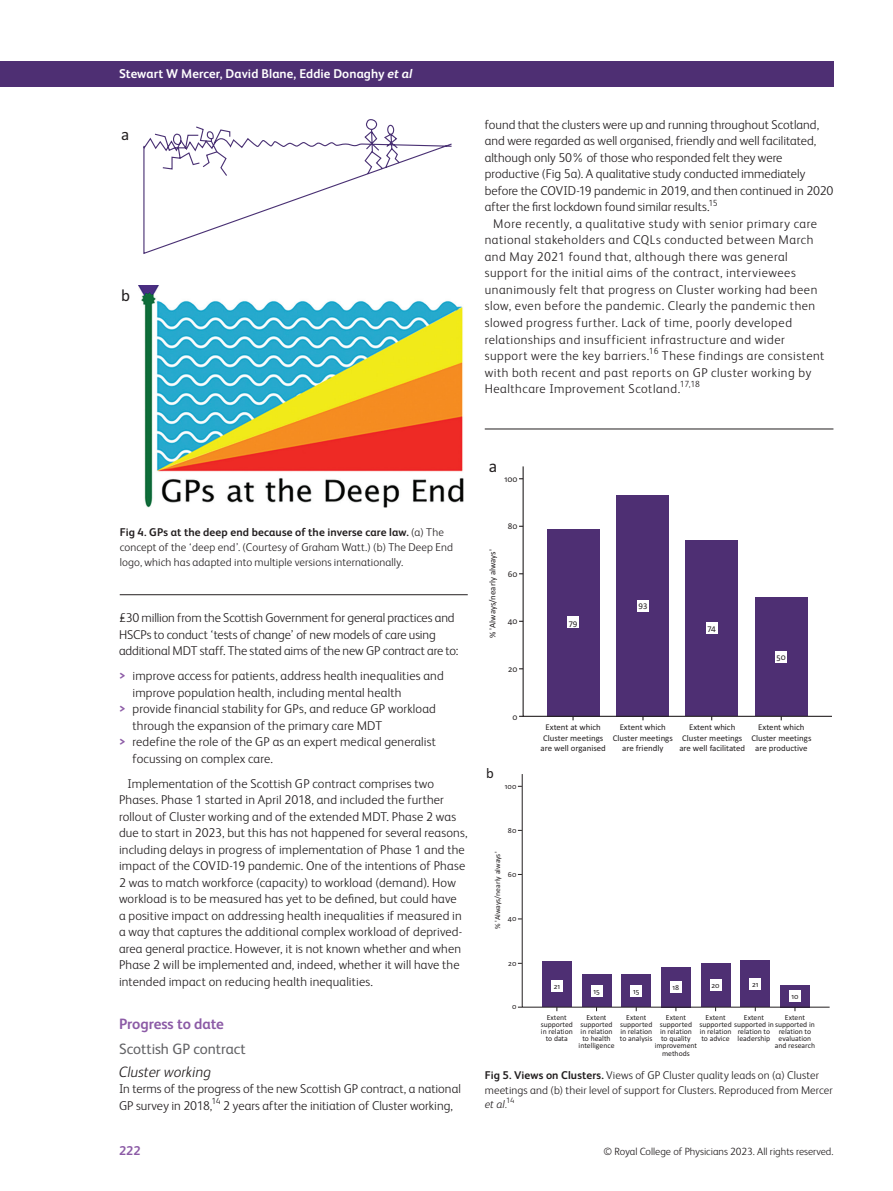
<style>
.page{position:relative;width:893px;height:1191px;background:#fff}
.page>*{position:absolute;margin:0;border:0;box-sizing:border-box;transform-origin:0 0}
.t1{font:17.7px "Calibri";color:#231f20}
.t2{font:17.1px "Calibri";color:#231f20}
.sec_H2{font:15px "FS Albert";color:#636366}
.body_H1{font:700 15px "FS Albert";letter-spacing:-.01em;color:#8c5ba6}
.sec_H2_H3{font:italic 300 15px "FS Albert";color:#231f20}
.t3{font:14.7px "Calibri";color:#231f20}
.body_sec_P_Indent{font:300 12.75px/16.5px "FS Albert";letter-spacing:.015em;color:#231f20}
.body_sec_P_Indent-2{font:300 12.75px/16.5px "FS Albert";letter-spacing:.04em;color:#231f20}
.body_sec_P_noIndent{font:300 12.75px/16.5px "FS Albert";color:#231f20}
.body_sec_P_Indent-3{font:300 12.75px/16.5px "FS Albert";letter-spacing:-.01em;color:#231f20}
.t4{font:700 12.75px "FS Albert";letter-spacing:.005em;color:#fff}
.t5{font:700 12.75px "FS Albert";color:#8c5ba6}
.Figure_caption{font:300 11.25px/14.7px "FS Albert";letter-spacing:.01em;color:#231f20}
.t6{font:300 10.5px "FS Albert";color:#231f20}
.t7{font:8.85px/10.6px "Calibri";color:#231f20;text-align:center}
.body_sec_P_noIndent-2{font:300 8.85px "FS Albert";color:#231f20}
.Figure_caption-2{font:300 7.8px "FS Albert";color:#231f20}
.t8{font:7.65px/7.2px "Calibri";color:#231f20;text-align:center}
.s1{font-style:italic}
.s2{font-weight:700}
.s3{font-weight:700;color:#8c5ba6}
</style>
<div class="page">
<div style="left:0;top:62px;width:833px;height:25px;background:#4e2f73"></div>
<svg style="left:143px;top:119px;width:309px;height:135px"></svg>
<img style="left:138px;top:286px;width:325px;height:222px">
<hr style="left:120px;top:594px;width:348px;height:1px;background:#231f20">
<svg style="left:522px;top:466px;width:310px;height:251px"></svg>
<svg style="left:521px;top:774px;width:309px;height:234px"></svg>
<hr style="left:485px;top:428px;width:348px;height:1px;background:#231f20">
<p class="t4" style="left:119px;top:66px;width:295px">Stewart W Mercer, David Blane, Eddie Donaghy <span class="s1">et al</span></p>
<p class="t2" style="left:121px;top:123px;width:10px">a</p>
<p class="t2" style="left:121px;top:284px;width:10px">b</p>
<p class="body_sec_P_noIndent" style="left:485px;top:116px;width:350px">found that the clusters were up and running throughout Scotland, and were regarded as well organised, friendly and well facilitated, although only 50% of those who responded felt they were productive (Fig 5a). A qualitative study conducted immediately before the COVID-19 pandemic in 2019, and then continued in 2020 after the first lockdown found similar results.<sup>15</sup></p>
<p class="body_sec_P_Indent-2" style="left:485px;top:215px;width:341px;text-indent:9px">More recently, a qualitative study with senior primary care national stakeholders and CQLs conducted between March and May 2021 found that, although there was general support for the initial aims of the contract, interviewees unanimously felt that progress on Cluster working had been slow, even before the pandemic. Clearly the pandemic then slowed progress further. Lack of time, poorly developed relationships and insufficient infrastructure and wider support were the key barriers.<sup>16</sup> These findings are consistent with both recent and past reports on GP cluster working by Healthcare Improvement Scotland.<sup>17,18</sup></p>
<p class="Figure_caption" style="left:120px;top:525px;width:335px"><span class="s2">Fig 4. GPs at the deep end because of the inverse care law.</span> (a) The concept of the ‘deep end’. (Courtesy of Graham Watt.) (b) The Deep End logo, which has adapted into multiple versions internationally.</p>
<p class="body_sec_P_Indent-3" style="left:119px;top:609px;width:341px">£30 million from the Scottish Government for general practices and<br>HSCPs to conduct ‘tests of change’ of new models of care using additional MDT staff. The stated aims of the new GP contract are to:</p>
<p class="body_sec_P_Indent" style="left:133px;top:667px;width:313px;text-indent:-14px"><span class="s3">&gt;</span> improve access for patients, address health inequalities and improve population health, including mental health</p>
<p class="body_sec_P_Indent" style="left:133px;top:700px;width:305px;text-indent:-14px"><span class="s3">&gt;</span> provide financial stability for GPs, and reduce GP workload through the expansion of the primary care MDT</p>
<p class="body_sec_P_Indent" style="left:133px;top:733px;width:305px;text-indent:-14px"><span class="s3">&gt;</span> redefine the role of the GP as an expert medical generalist focussing on complex care.</p>
<p class="body_sec_P_Indent" style="left:119px;top:775px;width:350px;text-indent:9px">Implementation of the Scottish GP contract comprises two Phases. Phase 1 started in April 2018, and included the further rollout of Cluster working and of the extended MDT. Phase 2 was due to start in 2023, but this has not happened for several reasons, including delays in progress of implementation of Phase 1 and the impact of the COVID-19 pandemic. One of the intentions of Phase 2 was to match workforce (capacity) to workload (demand). How workload is to be measured has yet to be defined, but could have<br>a positive impact on addressing health inequalities if measured in a way that captures the additional complex workload of deprived&shy;area general practice. However, it is not known whether and when Phase 2 will be implemented and, indeed, whether it will have the intended impact on reducing health inequalities.</p>
<p class="body_H1" style="left:119px;top:1015px;width:106px">Progress to date</p>
<p class="sec_H2" style="left:119px;top:1040px;width:128px">Scottish GP contract</p>
<p class="sec_H2_H3" style="left:119px;top:1063px;width:94px">Cluster working</p>
<p class="body_sec_P_noIndent" style="left:119px;top:1080px;width:343px">In terms of the progress of the new Scottish GP contract, a national<br>GP survey in 2018,</p>
<p class="body_sec_P_noIndent-2" style="left:211px;top:1095px;width:11px">14</p>
<p class="body_sec_P_noIndent" style="left:223px;top:1097px;width:231px">2 years after the initiation of Cluster working,</p>
<p class="t1" style="left:489px;top:455px;width:10px">a</p>
<p class="t7" style="left:504px;top:473px;width:15px">100</p>
<p class="t7" style="left:508px;top:521px;width:11px">80</p>
<p class="t7" style="left:487px;top:638px;width:90px;rotate:-90deg">% 'Always/nearly always'</p>
<p class="t7" style="left:508px;top:568px;width:11px">60</p>
<p class="t7" style="left:508px;top:616px;width:11px">40</p>
<p class="t7" style="left:508px;top:663px;width:11px">20</p>
<p class="t7" style="left:513px;top:711px;width:7px">0</p>
<p class="t3" style="left:486px;top:764px;width:9px">b</p>
<p class="t8" style="left:505px;top:782px;width:13px">100</p>
<p class="t8" style="left:508px;top:826px;width:10px">80</p>
<p class="t8" style="left:494px;top:929px;width:79px;rotate:-90deg">% 'Always/nearly always'</p>
<p class="t8" style="left:508px;top:870px;width:10px">60</p>
<p class="t8" style="left:508px;top:915px;width:10px">40</p>
<p class="t8" style="left:508px;top:959px;width:10px">20</p>
<p class="t8" style="left:512px;top:1003px;width:6px">0</p>
<p class="t7" style="left:569px;top:617px;width:10px">79</p>
<p class="t7" style="left:639px;top:600px;width:10px">93</p>
<p class="t7" style="left:707px;top:623px;width:10px">74</p>
<p class="t7" style="left:777px;top:651px;width:11px">50</p>
<p class="t7" style="left:541px;top:722px;width:67px">Extent at which<br>Cluster meetings are well organised</p>
<p class="t7" style="left:613px;top:722px;width:62px">Extent which<br>Cluster meetings are friendly</p>
<p class="t7" style="left:679px;top:722px;width:67px">Extent which<br>Cluster meetings are well facilitated</p>
<p class="t7" style="left:751px;top:722px;width:62px">Extent which<br>Cluster meetings are productive</p>
<p class="t8" style="left:554px;top:983px;width:8px">21</p>
<p class="t8" style="left:593px;top:987px;width:8px">15</p>
<p class="t8" style="left:633px;top:987px;width:8px">15</p>
<p class="t8" style="left:672px;top:983px;width:8px">18</p>
<p class="t8" style="left:711px;top:982px;width:10px">20</p>
<p class="t8" style="left:752px;top:980px;width:8px">21</p>
<p class="t8" style="left:791px;top:992px;width:9px">10</p>
<p class="t8" style="left:541px;top:1013px;width:34px">Extent supported in relation to data</p>
<p class="t8" style="left:579px;top:1013px;width:37px">Extent supported in relation to health intelligence</p>
<p class="t8" style="left:620px;top:1013px;width:34px">Extent supported in relation to analysis</p>
<p class="t8" style="left:655px;top:1013px;width:44px">Extent supported<br>in relation<br>to quality improvement methods</p>
<p class="t8" style="left:699px;top:1013px;width:117px;text-align:left;text-indent:6px">Extent<br>supported supported in supported in in relation<br>to advice</p>
<p class="t8" style="left:779px;top:1010px;width:34px;line-height:14.2px">Extent relation to</p>
<p class="t8" style="left:775px;top:1035px;width:42px">evaluation and research</p>
<p class="t8" style="left:738px;top:1010px;width:34px;line-height:14.2px">Extent relation to</p>
<p class="t8" style="left:738px;top:1035px;width:34px">leadership</p>
<p class="Figure_caption" style="left:485px;top:1067px;width:350px"><span class="s2">Fig 5. Views on Clusters.</span> Views of GP Cluster quality leads on (a) Cluster meetings and (b) their level of support for Clusters. Reproduced from Mercer <span class="s1">et al.</span></p>
<p class="Figure_caption-2" style="left:506px;top:1096px;width:10px">14</p>
<p class="t5" style="left:119px;top:1143px;width:23px">222</p>
<p class="t6" style="left:604px;top:1145px;width:231px">© Royal College of Physicians 2023. All rights reserved.</p>
</div>
